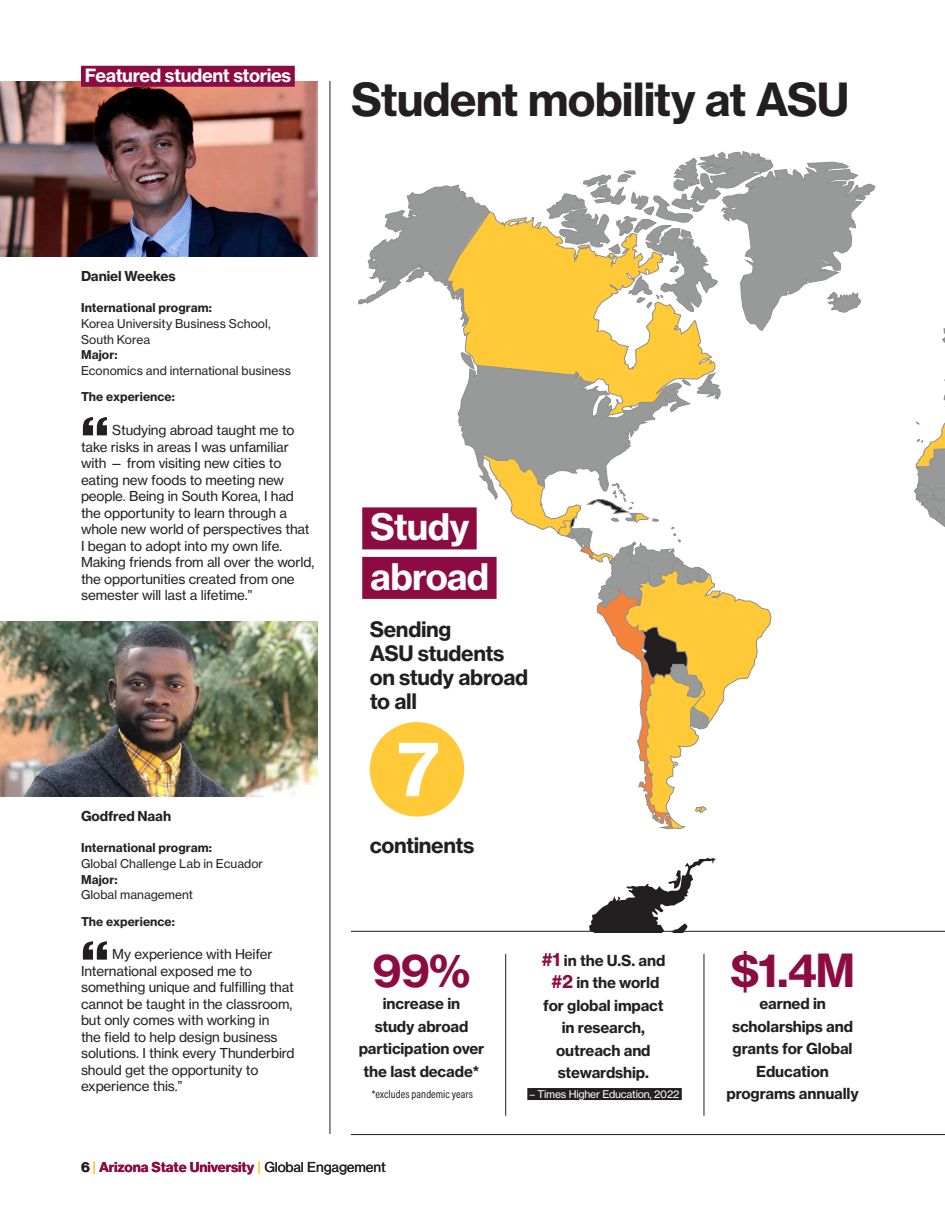
<style>
.page{position:relative;width:945px;height:1215px;background:#fff}
.page>*{position:absolute;margin:0;border:0;box-sizing:border-box;transform-origin:0 0}
.t1{font:75px "N Haas Grotesk TX Pro 75 Bd";color:#fff}
.t2{font:45px "N Haas Grotesk TX Pro 75 Bd";letter-spacing:-.02em;color:#231f20}
.t3{font:45px "N Haas Grotesk TX Pro 75 Bd";color:#8c0b42}
.Text_9_14{font:36px "N Haas Grotesk TX Pro 75 Bd";letter-spacing:-.025em;color:#fff}
.t4{font:21px/24px "N Haas Grotesk TX Pro 75 Bd";letter-spacing:-.02em;color:#231f20}
.t5{font:18px "N Haas Grotesk TX Pro 75 Bd";letter-spacing:-.02em;color:#fff}
.t6{font:15px/22.5px "N Haas Grotesk TX Pro 75 Bd";letter-spacing:-.01em;color:#231f20;text-align:center}
.Text_9_11{font:13.5px/16.5px "N Haas Grotesk TX Pro 55 Rg";letter-spacing:-.01em;color:#231f20}
.t7{font:13.5px "N Haas Grotesk TX Pro 75 Bd";letter-spacing:-.01em;color:#8c0b42}
.Text_8_10_5{font:13.5px "N Haas Grotesk TX Pro 75 Bd";letter-spacing:-.005em;color:#231f20}
.Text_8_10_5-2{font:12px/15.8px "N Haas Grotesk TX Pro 55 Rg";letter-spacing:.005em;color:#231f20}
.Text_8_10_5-3{font:12px "N Haas Grotesk TX Pro 75 Bd";letter-spacing:.005em;color:#231f20}
.t8{font:11.25px "Acumin Variable Concept";letter-spacing:.005em;color:#231f20}
.t9{font:10.5px "N Haas Grotesk TX Pro 55 Rg";letter-spacing:-.02em;color:#fff}
.s1{font-family:"N Haas Grotesk TX Pro 75 Bd"}
.s2{font-size:18px;color:#8c0b42}
.s3{color:#231f20}
.s4{color:#ffc938}
.s5{font-family:"N Haas Grotesk TX Pro 55 Rg";color:#231f20}
</style>
<div class="page">
<img style="left:0;top:81px;width:317px;height:175px">
<hr style="left:330px;top:81px;width:1px;height:1053px;background:#231f20">
<div style="left:81px;top:66px;width:214px;height:21px;background:#8c0b42"></div>
<hr style="left:351px;top:931px;width:594px;height:1px;background:#231f20">
<img style="left:0;top:621px;width:317px;height:175px">
<hr style="left:505px;top:954px;width:1px;height:162px;background:#231f20">
<hr style="left:704px;top:954px;width:1px;height:162px;background:#231f20">
<div style="left:527px;top:1088px;width:155px;height:12px;background:#231f20"></div>
<hr style="left:351px;top:1134px;width:594px;height:1px;background:#231f20">
<svg style="left:358px;top:151px;width:517px;height:678px"></svg>
<svg style="left:550px;top:858px;width:191px;height:75px"></svg>
<svg style="left:914px;top:328px;width:31px;height:199px"></svg>
<div style="left:362px;top:507px;width:115px;height:42px;background:#8c0b42"></div>
<div style="left:362px;top:557px;width:135px;height:42px;background:#8c0b42"></div>
<div style="left:370px;top:722px;width:94px;height:95px;background:#ffc938;border-radius:50%"></div>
<p class="t5" style="left:85px;top:64px;width:208px">Featured student stories</p>
<p class="t2" style="left:351px;top:71px;width:500px">Student mobility at ASU</p>
<p class="Text_8_10_5" style="left:81px;top:267px;width:96px">Daniel Weekes</p>
<p class="Text_8_10_5-2" style="left:81px;top:300px;width:212px"><span class="s1">International program:<br></span>Korea University Business School,<br>South Korea<br><span class="s1">Major:<br></span>Economics and international business</p>
<p class="Text_8_10_5-3" style="left:81px;top:389px;width:96px">The experience:</p>
<p class="Text_9_11" style="left:81px;top:422px;width:235px;text-indent:31px">Studying abroad taught me to take risks in areas I was unfamiliar with — from visiting new cities to eating new foods to meeting new people. Being in South Korea, I had the opportunity to learn through a whole new world of perspectives that I began to adopt into my own life.<br>Making friends from all over the world, the opportunities created from one semester will last a lifetime.”</p>
<p class="Text_9_14" style="left:370px;top:505px;width:101px">Study</p>
<p class="Text_9_14" style="left:370px;top:554px;width:121px">abroad</p>
<p class="t4" style="left:370px;top:617px;width:160px">Sending<br>ASU students on study abroad to all</p>
<p class="t1" style="left:397px;top:721px;width:45px">7</p>
<p class="Text_8_10_5" style="left:81px;top:807px;width:92px">Godfred Naah</p>
<p class="Text_8_10_5-2" style="left:81px;top:840px;width:184px"><span class="s1">International program:<br></span>Global Challenge Lab in Ecuador<br><span class="s1">Major:<br></span>Global management</p>
<p class="Text_8_10_5-3" style="left:81px;top:914px;width:96px">The experience:</p>
<p class="Text_9_11" style="left:81px;top:946px;width:215px;text-indent:31px">My experience with Heifer<br>International exposed me to something unique and fulfilling that cannot be taught in the classroom, but only comes with working in<br>the field to help design business solutions. I think every Thunderbird should get the opportunity to experience this.”</p>
<p class="t3" style="left:373px;top:942px;width:100px">99%</p>
<p class="t4" style="left:370px;top:833px;width:106px">continents</p>
<p class="t6" style="left:541px;top:949px;width:126px"><span class="s2">#1</span> in the U.S. and</p>
<p class="t6" style="left:543px;top:972px;width:122px"><span class="s2">#2</span> in the world for global impact in research,</p>
<p class="t6" style="left:556px;top:1039px;width:96px">outreach and</p>
<p class="t6" style="left:558px;top:1062px;width:92px">stewardship.</p>
<p class="t6" style="left:375px;top:993px;width:95px">increase in study abroad</p>
<p class="t6" style="left:359px;top:1038px;width:127px">participation over the last decade*</p>
<p class="t8" style="left:372px;top:1086px;width:103px">*excludes pandemic years</p>
<p class="t9" style="left:530px;top:1088px;width:151px">– Times Higher Education, 2022</p>
<p class="t7" style="left:81px;top:1158px;width:306px"><span class="s3">6</span> <span class="s4">|</span> Arizona State University <span class="s4">|</span> <span class="s5">Global Engagement</span></p>
<p class="t3" style="left:730px;top:942px;width:127px">$1.4M</p>
<p class="t6" style="left:726px;top:993px;width:134px">earned in scholarships and grants for Global<br>Education programs annually</p>
</div>
